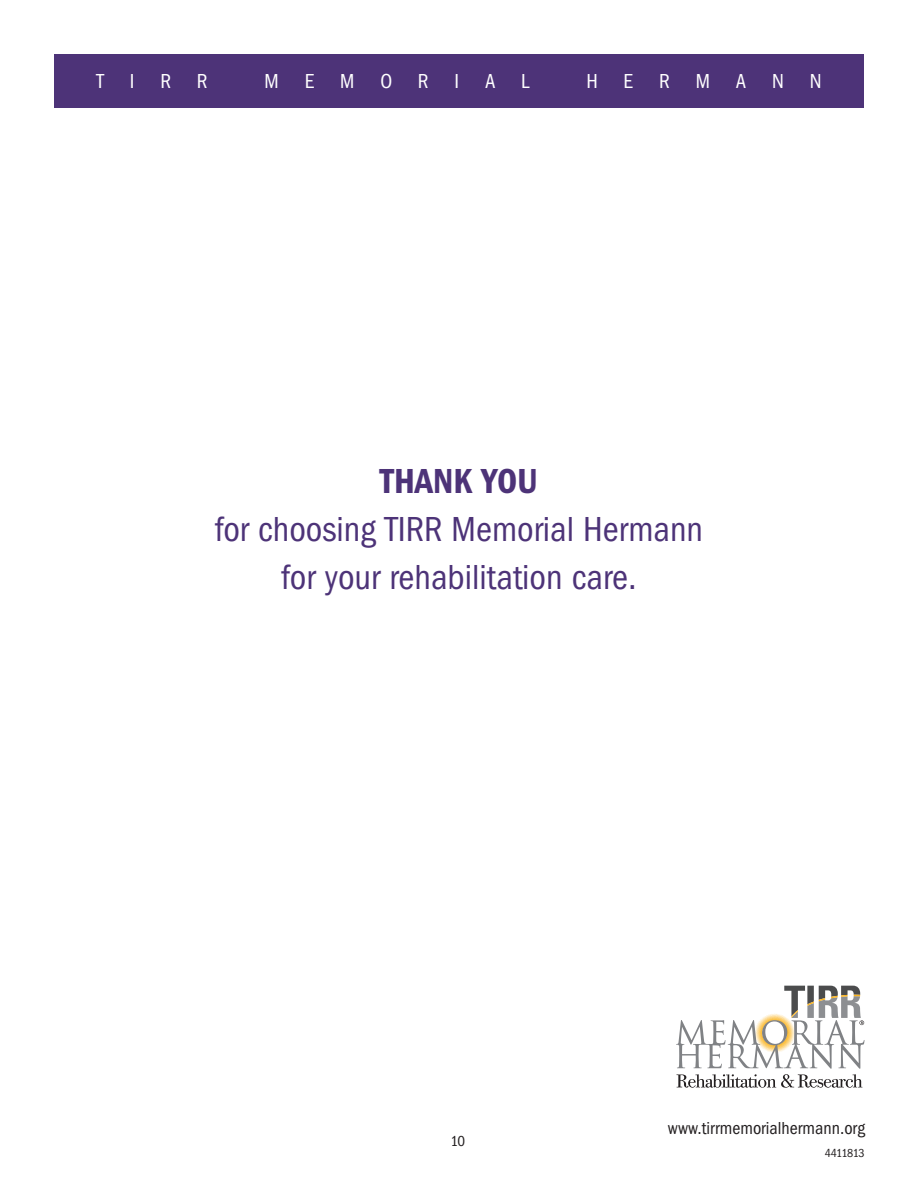
<style>
.page{position:relative;width:918px;height:1188px;background:#fff}
.page>*{position:absolute;margin:0;border:0;box-sizing:border-box;transform-origin:0 0}
.t1{font:36px "Franklin Got Cd ITC";color:#4d3378}
.t2{font:600 36px "Franklin Got Cd ITC";color:#4d3378}
.t3{font:21px "Franklin Got Cd ITC";letter-spacing:1.23em;color:#fff}
.t4{font:18px "Franklin Got Cd ITC";color:#231f20}
.t5{font:15px "Franklin Got Cd ITC";color:#231f20}
.t6{font:12px "Franklin Got Cd ITC";letter-spacing:-.04em;color:#231f20}
</style>
<div class="page">
<div style="left:54px;top:54px;width:810px;height:54px;background:#4d3378"></div>
<svg style="left:676px;top:986px;width:188px;height:102px"></svg>
<p class="t3" style="left:97px;top:69px;width:113px">TIRR</p>
<p class="t3" style="left:265px;top:69px;width:266px">MEMORIAL</p>
<p class="t3" style="left:586px;top:69px;width:237px">HERMANN</p>
<p class="t2" style="left:380px;top:460px;width:160px">THANK YOU</p>
<p class="t1" style="left:215px;top:508px;width:490px">for choosing TIRR Memorial Hermann</p>
<p class="t1" style="left:281px;top:556px;width:357px">for your rehabilitation care.</p>
<p class="t5" style="left:451px;top:1132px;width:16px">10</p>
<p class="t4" style="left:668px;top:1118px;width:199px">www.tirrmemorialhermann.org</p>
<p class="t6" style="left:825px;top:1146px;width:42px">4411813</p>
</div>
